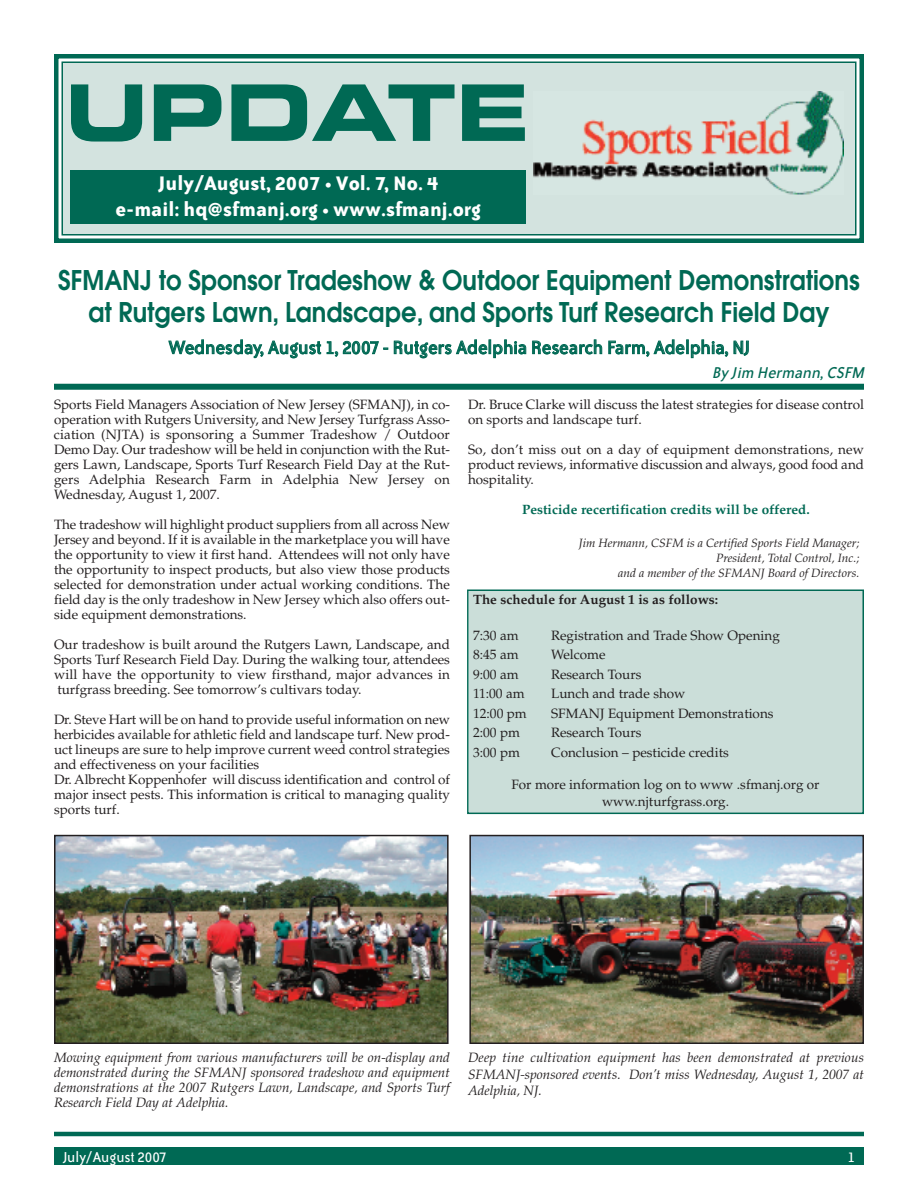
<style>
.page{position:relative;width:918px;height:1188px;background:#fff}
.page>*{position:absolute;margin:0;border:0;box-sizing:border-box;transform-origin:0 0}
.t1{font:78px "Eurostile Bold Extended Two";color:#006954}
.t2{font:600 27px/32.4px "Avant Garde";color:#006954;text-align:center;scale:.9 1}
.t3{font:700 22.5px/25.5px "Bailey Sans ITC";color:#fff;text-align:center}
.t4{font:21px "Bailey Sans ITC";letter-spacing:-.01em;color:#006954}
.t5{font:italic 18px "Bailey Sans ITC";color:#006954}
.t6{font:16.5px "Bailey Sans ITC";color:#fff}
.t7{font:13.5px/15px "Palatino";color:#231f20;text-align:justify}
.t8{font:italic 13.5px/15px "Palatino";color:#231f20;text-align:justify}
.t9{font:700 13.5px "Palatino";color:#006954}
.t10{font:700 13.5px "Palatino";color:#231f20}
.t11{font:italic 12px/15px "Palatino";color:#231f20;text-align:right}
</style>
<div class="page">
<hr style="left:54px;top:1132px;width:810px;height:4px;background:#006954">
<div style="left:54px;top:1148px;width:810px;height:18px;background:#006954"></div>
<div style="left:63px;top:63px;width:792px;height:171px;background:#d3e3df"></div>
<div style="left:54px;top:54px;width:810px;height:189px;border:4px solid #006954"></div>
<div style="left:62px;top:62px;width:794px;height:174px;border:2px solid #006954"></div>
<div style="left:71px;top:170px;width:455px;height:54px;background:#006954"></div>
<img style="left:534px;top:92px;width:310px;height:103px">
<div style="left:54px;top:384px;width:810px;height:6px;background:#006954"></div>
<img style="left:57px;top:838px;width:389px;height:203px">
<div style="left:54px;top:835px;width:395px;height:209px;border:2px solid #231f20"></div>
<img style="left:472px;top:838px;width:389px;height:203px">
<div style="left:469px;top:835px;width:395px;height:209px;border:2px solid #231f20"></div>
<div style="left:469px;top:591px;width:393px;height:222px;background:#cbded9"></div>
<div style="left:467px;top:590px;width:397px;height:224px;border:2px solid #006954"></div>
<p class="t1" style="left:65px;top:84px;width:466px">UPDATE</p>
<p class="t3" style="left:115px;top:170px;width:367px">July/August, 2007 • Vol. 7, No. 4<br>e-mail: hq@sfmanj.org • www.sfmanj.org</p>
<p class="t2" style="left:58px;top:266px;width:892px">SFMANJ to Sponsor Tradeshow &amp; Outdoor Equipment Demonstrations at Rutgers Lawn, Landscape, and Sports Turf Research Field Day</p>
<p class="t4" style="left:168px;top:336px;width:583px">Wednesday, August 1, 2007 - Rutgers Adelphia Research Farm, Adelphia, NJ</p>
<p class="t5" style="left:712px;top:363px;width:158px">By Jim Hermann, CSFM</p>
<p class="t7" style="left:54px;top:398px;width:398px">Sports Field Managers Association of New Jersey (SFMANJ), in co&shy;operation with Rutgers University, and New Jersey Turfgrass Asso&shy;ciation (NJTA) is sponsoring a Summer Tradeshow / Outdoor Demo Day. Our tradeshow will be held in conjunction with the Rut&shy;gers Lawn, Landscape, Sports Turf Research Field Day at the Rut&shy;gers Adelphia Research Farm in Adelphia New Jersey on Wednesday, August 1, 2007.</p>
<p class="t7" style="left:54px;top:518px;width:398px">The tradeshow will highlight product suppliers from all across New Jersey and beyond. If it is available in the marketplace you will have the opportunity to view it first hand. Attendees will not only have the opportunity to inspect products, but also view those products selected for demonstration under actual working conditions. The field day is the only tradeshow in New Jersey which also offers out&shy;side equipment demonstrations.</p>
<p class="t7" style="left:54px;top:638px;width:398px">Our tradeshow is built around the Rutgers Lawn, Landscape, and Sports Turf Research Field Day. During the walking tour, attendees will have the opportunity to view firsthand, major advances in turfgrass breeding. See tomorrow’s cultivars today.</p>
<p class="t7" style="left:54px;top:713px;width:398px;text-align:left">Dr. Steve Hart will be on hand to provide useful information on new herbicides available for athletic field and landscape turf. New prod&shy;uct lineups are sure to help improve current weed control strategies and effectiveness on your facilities<br>Dr. Albrecht Koppenhofer will discuss identification and control of major insect pests. This information is critical to managing quality sports turf.</p>
<p class="t7" style="left:468px;top:398px;width:397px">Dr. Bruce Clarke will discuss the latest strategies for disease control on sports and landscape turf.</p>
<p class="t7" style="left:468px;top:443px;width:397px">So, don’t miss out on a day of equipment demonstrations, new product reviews, informative discussion and always, good food and hospitality.</p>
<p class="t9" style="left:522px;top:504px;width:289px">Pesticide recertification credits will be offered.</p>
<p class="t11" style="left:579px;top:537px;width:282px">Jim Hermann, CSFM is a Certified Sports Field Manager;<br>President, Total Control, Inc.;<br>and a member of the SFMANJ Board of Directors.</p>
<p class="t10" style="left:473px;top:594px;width:247px">The schedule for August 1 is as follows:</p>
<p class="t7" style="left:473px;top:629px;width:47px">7:30 am</p>
<p class="t7" style="left:551px;top:629px;width:230px">Registration and Trade Show Opening</p>
<p class="t7" style="left:473px;top:649px;width:47px">8:45 am</p>
<p class="t7" style="left:551px;top:649px;width:56px">Welcome</p>
<p class="t7" style="left:473px;top:668px;width:47px">9:00 am</p>
<p class="t7" style="left:551px;top:668px;width:92px">Research Tours</p>
<p class="t7" style="left:473px;top:688px;width:53px">11:00 am</p>
<p class="t7" style="left:551px;top:688px;width:136px">Lunch and trade show</p>
<p class="t7" style="left:473px;top:707px;width:55px">12:00 pm</p>
<p class="t7" style="left:551px;top:707px;width:224px">SFMANJ Equipment Demonstrations</p>
<p class="t7" style="left:473px;top:727px;width:49px">2:00 pm</p>
<p class="t7" style="left:551px;top:727px;width:92px">Research Tours</p>
<p class="t7" style="left:473px;top:746px;width:49px">3:00 pm</p>
<p class="t7" style="left:551px;top:746px;width:179px">Conclusion – pesticide credits</p>
<p class="t7" style="left:511px;top:778px;width:310px;line-height:16.4px;text-align:center">For more information log on to www .sfmanj.org or www.njturfgrass.org.</p>
<p class="t8" style="left:54px;top:1052px;width:398px">Mowing equipment from various manufacturers will be on-display and demonstrated during the SFMANJ sponsored tradeshow and equipment demonstrations at the 2007 Rutgers Lawn, Landscape, and Sports Turf Research Field Day at Adelphia.</p>
<p class="t8" style="left:468px;top:1051px;width:398px;line-height:16.4px">Deep tine cultivation equipment has been demonstrated at previous SFMANJ-sponsored events. Don’t miss Wednesday, August 1, 2007 at Adelphia, NJ.</p>
<p class="t6" style="left:63px;top:1148px;width:105px">July/August 2007</p>
<p class="t6" style="left:847px;top:1148px;width:9px">1</p>
</div>
